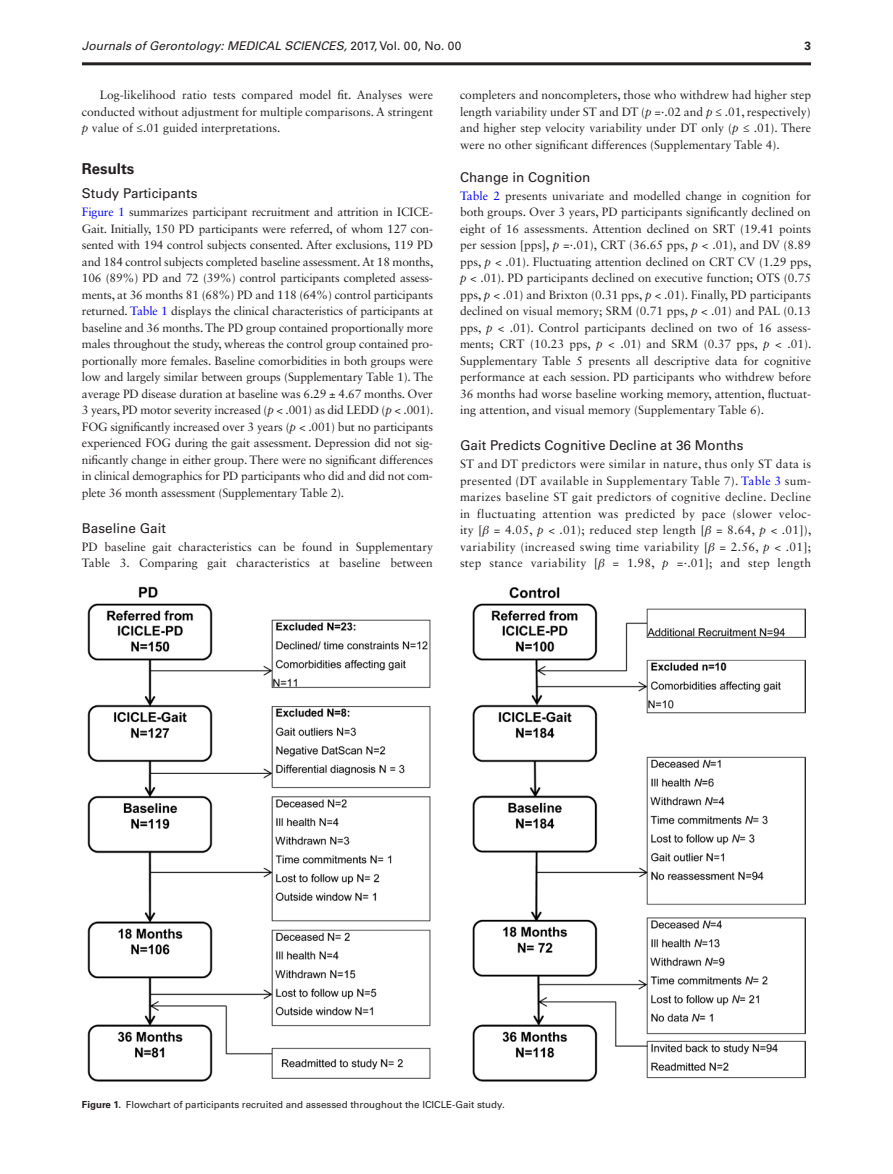
<style>
.page{position:relative;width:893px;height:1174px;background:#fff}
.page>*{position:absolute;margin:0;border:0;box-sizing:border-box;transform-origin:0 0}
.t1{font:700 15px "Univers LT Std";color:#231f20}
.t2{font:13.5px "Univers LT Std";color:#231f20}
.t3{font:12px/16.5px "Sabon LT Std";color:#231f20;text-align:justify}
.t4{font:italic 12px "Univers LT Std";color:#231f20}
.t5{font:700 12px "Univers LT Std";color:#231f20}
.t6{font:9.75px "Univers LT Std";color:#231f20}
.s1{font-style:normal}
.s2{font-style:italic}
.s3{color:#00f}
.s4{font-family:"Gandhari Unicode";font-style:italic}
.s5{font-weight:700}
</style>
<div class="page">
<img style="left:87px;top:586px;width:719px;height:495px">
<hr style="left:82px;top:62px;width:729px;height:3px;background:#231f20">
<p class="t4" style="left:82px;top:39px;width:381px">Journals of Gerontology: MEDICAL SCIENCES, <span class="s1">2017, Vol. 00, No. 00</span></p>
<p class="t5" style="left:804px;top:39px;width:8px">3</p>
<p class="t3" style="left:82px;top:87px;width:353px;text-indent:18px">Log-likelihood ratio tests compared model fit. Analyses were conducted without adjustment for multiple comparisons. A stringent <span class="s2">p</span> value of ≤.01 guided interpretations.</p>
<p class="t1" style="left:82px;top:160px;width:54px">Results</p>
<p class="t2" style="left:82px;top:185px;width:117px">Study Participants</p>
<p class="t3" style="left:82px;top:204px;width:353px"><span class="s3">Figure 1</span> summarizes participant recruitment and attrition in ICICE-Gait. Initially, 150 PD participants were referred, of whom 127 con&shy;sented with 194 control subjects consented. After exclusions, 119 PD and 184 control subjects completed baseline assessment. At 18 months, 106 (89%) PD and 72 (39%) control participants completed assess&shy;ments, at 36 months 81 (68%) PD and 118 (64%) control participants returned. <span class="s3">Table 1</span> displays the clinical characteristics of participants at baseline and 36 months. The PD group contained proportionally more males throughout the study, whereas the control group contained pro&shy;portionally more females. Baseline comorbidities in both groups were low and largely similar between groups (Supplementary Table 1). The average PD disease duration at baseline was 6.29 ± 4.67 months. Over 3 years, PD motor severity increased (<span class="s2">p</span> &lt; .001) as did LEDD (<span class="s2">p</span> &lt; .001).<br>FOG significantly increased over 3 years (<span class="s2">p</span> &lt; .001) but no participants experienced FOG during the gait assessment. Depression did not sig&shy;nificantly change in either group. There were no significant differences in clinical demographics for PD participants who did and did not com&shy;plete 36 month assessment (Supplementary Table 2).</p>
<p class="t2" style="left:82px;top:520px;width:86px">Baseline Gait</p>
<p class="t3" style="left:82px;top:538px;width:353px">PD baseline gait characteristics can be found in Supplementary<br>Table 3. Comparing gait characteristics at baseline between</p>
<p class="t3" style="left:460px;top:87px;width:353px">completers and noncompleters, those who withdrew had higher step length variability under ST and DT (<span class="s2">p</span> =·.02 and <span class="s2">p</span> ≤ .01, respectively) and higher step velocity variability under DT only (<span class="s2">p</span> ≤ .01). There were no other significant differences (Supplementary Table 4).</p>
<p class="t2" style="left:460px;top:169px;width:132px">Change in Cognition</p>
<p class="t3" style="left:460px;top:187px;width:353px"><span class="s3">Table 2</span> presents univariate and modelled change in cognition for both groups. Over 3 years, PD participants significantly declined on eight of 16 assessments. Attention declined on SRT (19.41 points per session [pps], <span class="s2">p</span> =·.01), CRT (36.65 pps, <span class="s2">p</span> &lt; .01), and DV (8.89 pps, <span class="s2">p</span> &lt; .01). Fluctuating attention declined on CRT CV (1.29 pps, <span class="s2">p</span> &lt; .01). PD participants declined on executive function; OTS (0.75 pps, <span class="s2">p</span> &lt; .01) and Brixton (0.31 pps, <span class="s2">p</span> &lt; .01). Finally, PD participants declined on visual memory; SRM (0.71 pps, <span class="s2">p</span> &lt; .01) and PAL (0.13 pps, <span class="s2">p</span> &lt; .01). Control participants declined on two of 16 assess&shy;ments; CRT (10.23 pps, <span class="s2">p</span> &lt; .01) and SRM (0.37 pps, <span class="s2">p</span> &lt; .01).<br>Supplementary Table 5 presents all descriptive data for cognitive performance at each session. PD participants who withdrew before 36 months had worse baseline working memory, attention, fluctuat&shy;ing attention, and visual memory (Supplementary Table 6).</p>
<p class="t2" style="left:460px;top:437px;width:285px">Gait Predicts Cognitive Decline at 36 Months</p>
<p class="t3" style="left:460px;top:456px;width:353px">ST and DT predictors were similar in nature, thus only ST data is presented (DT available in Supplementary Table 7). <span class="s3">Table 3</span> sum&shy;marizes baseline ST gait predictors of cognitive decline. Decline in fluctuating attention was predicted by pace (slower veloc&shy;ity [<span class="s4">β</span> = 4.05, <span class="s2">p</span> &lt; .01); reduced step length [<span class="s4">β</span> = 8.64, <span class="s2">p</span> &lt; .01]), variability (increased swing time variability [<span class="s4">β</span> = 2.56, <span class="s2">p</span> &lt; .01]; step stance variability [<span class="s4">β</span> = 1.98, <span class="s2">p</span> =·.01]; and step length</p>
<p class="t6" style="left:82px;top:1099px;width:424px"><span class="s5">Figure 1.</span> Flowchart of participants recruited and assessed throughout the ICICLE-Gait study.</p>
</div>
